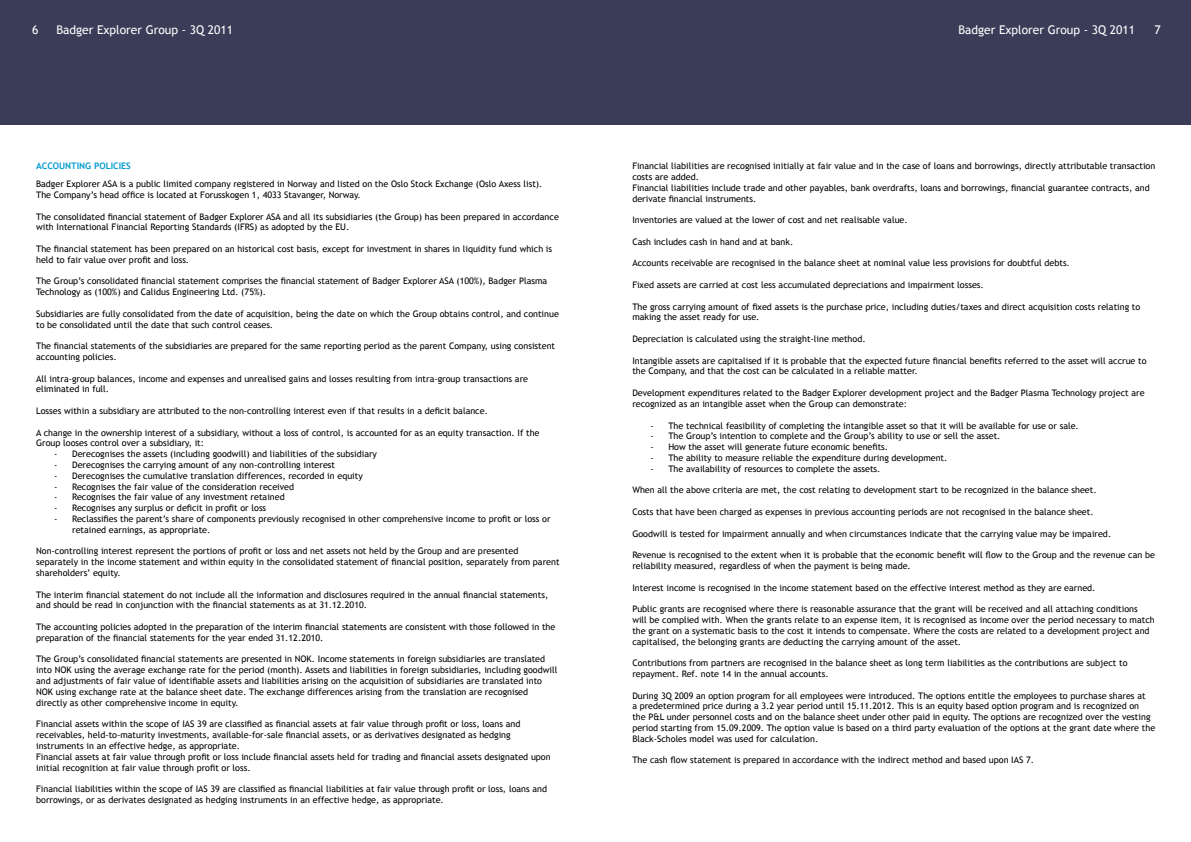
<style>
.page{position:relative;width:1191px;height:842px;background:#fff}
.page>*{position:absolute;margin:0;border:0;box-sizing:border-box;transform-origin:0 0}
.t1{font:12px "Trebuchet MS";color:#fff}
.t2{font:9px/10.8px "Trebuchet MS";color:#000}
.t3{font:700 9px "Trebuchet MS";color:#009ace}
</style>
<div class="page">
<div style="left:0;top:0;width:1191px;height:125px;background:#3b3c57"></div>
<h1 class="t1" style="left:32px;top:23px;width:8px">6</h1>
<h1 class="t1" style="left:56px;top:23px;width:178px">Badger Explorer Group - 3Q 2011</h1>
<h1 class="t1" style="left:958px;top:23px;width:178px">Badger Explorer Group - 3Q 2011</h1>
<h1 class="t1" style="left:1154px;top:23px;width:8px">7</h1>
<p class="t3" style="left:36px;top:160px;width:13px">ACCOUNTING</p>
<p class="t3" style="left:94px;top:160px;width:6px">POLICIES</p>
<p class="t2" style="left:36px;top:179px;width:508px">Badger Explorer ASA is a public limited company registered in Norway and listed on the Oslo Stock Exchange (Oslo Axess list).<br>The Company’s head office is located at Forusskogen 1, 4033 Stavanger, Norway.</p>
<p class="t2" style="left:36px;top:211px;width:524px">The consolidated financial statement of Badger Explorer ASA and all its subsidiaries (the Group) has been prepared in accordance with International Financial Reporting Standards (IFRS) as adopted by the EU.</p>
<p class="t2" style="left:36px;top:244px;width:517px">The financial statement has been prepared on an historical cost basis, except for investment in shares in liquidity fund which is held to fair value over profit and loss.</p>
<p class="t2" style="left:36px;top:276px;width:512px">The Group’s consolidated financial statement comprises the financial statement of Badger Explorer ASA (100%), Badger Plasma<br>Technology as (100%) and Calidus Engineering Ltd. (75%).</p>
<p class="t2" style="left:36px;top:308px;width:524px">Subsidiaries are fully consolidated from the date of acquisition, being the date on which the Group obtains control, and continue to be consolidated until the date that such control ceases.</p>
<p class="t2" style="left:36px;top:341px;width:520px">The financial statements of the subsidiaries are prepared for the same reporting period as the parent Company, using consistent accounting policies.</p>
<p class="t2" style="left:36px;top:373px;width:493px">All intra-group balances, income and expenses and unrealised gains and losses resulting from intra-group transactions are eliminated in full.</p>
<p class="t2" style="left:36px;top:406px;width:453px">Losses within a subsidiary are attributed to the non-controlling interest even if that results in a deficit balance.</p>
<p class="t2" style="left:36px;top:427px;width:505px">A change in the ownership interest of a subsidiary, without a loss of control, is accounted for as an equity transaction. If the<br>Group looses control over a subsidiary, it:</p>
<p class="t2" style="left:54px;top:449px;width:324px">- Derecognises the assets (including goodwill) and liabilities of the subsidiary</p>
<p class="t2" style="left:54px;top:460px;width:282px">- Derecognises the carrying amount of any non-controlling interest</p>
<p class="t2" style="left:54px;top:470px;width:310px">- Derecognises the cumulative translation differences, recorded in equity</p>
<p class="t2" style="left:54px;top:481px;width:241px">- Recognises the fair value of the consideration received</p>
<p class="t2" style="left:54px;top:492px;width:232px">- Recognises the fair value of any investment retained</p>
<p class="t2" style="left:54px;top:503px;width:214px">- Recognises any surplus or deficit in profit or loss</p>
<p class="t2" style="left:72px;top:514px;width:480px;text-indent:-18px">- Reclassifies the parent’s share of components previously recognised in other comprehensive income to profit or loss or retained earnings, as appropriate.</p>
<p class="t2" style="left:36px;top:546px;width:525px">Non-controlling interest represent the portions of profit or loss and net assets not held by the Group and are presented separately in the income statement and within equity in the consolidated statement of financial position, separately from parent shareholders’ equity.</p>
<p class="t2" style="left:36px;top:589px;width:514px">The interim financial statement do not include all the information and disclosures required in the annual financial statements, and should be read in conjunction with the financial statements as at 31.12.2010.</p>
<p class="t2" style="left:36px;top:622px;width:521px">The accounting policies adopted in the preparation of the interim financial statements are consistent with those followed in the preparation of the financial statements for the year ended 31.12.2010.</p>
<p class="t2" style="left:36px;top:654px;width:523px">The Group’s consolidated financial statements are presented in NOK. Income statements in foreign subsidiaries are translated into NOK using the average exchange rate for the period (month). Assets and liabilities in foreign subsidiaries, including goodwill and adjustments of fair value of identifiable assets and liabilities arising on the acquisition of subsidiaries are translated into NOK using exchange rate at the balance sheet date. The exchange differences arising from the translation are recognised directly as other comprehensive income in equity.</p>
<p class="t2" style="left:36px;top:719px;width:516px">Financial assets within the scope of IAS 39 are classified as financial assets at fair value through profit or loss, loans and receivables, held-to-maturity investments, available-for-sale financial assets, or as derivatives designated as hedging instruments in an effective hedge, as appropriate.<br>Financial assets at fair value through profit or loss include financial assets held for trading and financial assets designated upon initial recognition at fair value through profit or loss.</p>
<p class="t2" style="left:36px;top:784px;width:512px">Financial liabilities within the scope of IAS 39 are classified as financial liabilities at fair value through profit or loss, loans and borrowings, or as derivates designated as hedging instruments in an effective hedge, as appropriate.</p>
<p class="t2" style="left:632px;top:161px;width:524px">Financial liabilities are recognised initially at fair value and in the case of loans and borrowings, directly attributable transaction costs are added.<br>Financial liabilities include trade and other payables, bank overdrafts, loans and borrowings, financial guarantee contracts, and derivate financial instruments.</p>
<p class="t2" style="left:632px;top:215px;width:277px">Inventories are valued at the lower of cost and net realisable value.</p>
<p class="t2" style="left:632px;top:236px;width:162px">Cash includes cash in hand and at bank.</p>
<p class="t2" style="left:632px;top:258px;width:439px">Accounts receivable are recognised in the balance sheet at nominal value less provisions for doubtful debts.</p>
<p class="t2" style="left:632px;top:280px;width:353px">Fixed assets are carried at cost less accumulated depreciations and impairment losses.</p>
<p class="t2" style="left:632px;top:301px;width:509px">The gross carrying amount of fixed assets is the purchase price, including duties/taxes and direct acquisition costs relating to making the asset ready for use.</p>
<p class="t2" style="left:632px;top:334px;width:235px">Depreciation is calculated using the straight-line method.</p>
<p class="t2" style="left:632px;top:355px;width:516px">Intangible assets are capitalised if it is probable that the expected future financial benefits referred to the asset will accrue to the Company, and that the cost can be calculated in a reliable matter.</p>
<p class="t2" style="left:632px;top:388px;width:514px">Development expenditures related to the Badger Explorer development project and the Badger Plasma Technology project are recognized as an intangible asset when the Group can demonstrate:</p>
<p class="t2" style="left:650px;top:420px;width:430px">- The technical feasibility of completing the intangible asset so that it will be available for use or sale.</p>
<p class="t2" style="left:650px;top:431px;width:352px">- The Group’s intention to complete and the Group’s ability to use or sell the asset.</p>
<p class="t2" style="left:650px;top:442px;width:239px">- How the asset will generate future economic benefits.</p>
<p class="t2" style="left:650px;top:452px;width:299px">- The ability to measure reliable the expenditure during development.</p>
<p class="t2" style="left:650px;top:463px;width:232px">- The availability of resources to complete the assets.</p>
<p class="t2" style="left:632px;top:485px;width:466px">When all the above criteria are met, the cost relating to development start to be recognized in the balance sheet.</p>
<p class="t2" style="left:632px;top:506px;width:463px">Costs that have been charged as expenses in previous accounting periods are not recognised in the balance sheet.</p>
<p class="t2" style="left:632px;top:528px;width:480px">Goodwill is tested for impairment annually and when circumstances indicate that the carrying value may be impaired.</p>
<p class="t2" style="left:632px;top:550px;width:524px">Revenue is recognised to the extent when it is probable that the economic benefit will flow to the Group and the revenue can be reliability measured, regardless of when the payment is being made.</p>
<p class="t2" style="left:632px;top:582px;width:465px">Interest income is recognised in the income statement based on the effective interest method as they are earned.</p>
<p class="t2" style="left:632px;top:604px;width:524px">Public grants are recognised where there is reasonable assurance that the grant will be received and all attaching conditions<br>will be complied with. When the grants relate to an expense item, it is recognised as income over the period necessary to match the grant on a systematic basis to the cost it intends to compensate. Where the costs are related to a development project and capitalised, the belonging grants are deducting the carrying amount of the asset.</p>
<p class="t2" style="left:632px;top:658px;width:496px">Contributions from partners are recognised in the balance sheet as long term liabilities as the contributions are subject to repayment. Ref. note 14 in the annual accounts.</p>
<p class="t2" style="left:632px;top:690px;width:524px">During 3Q 2009 an option program for all employees were introduced. The options entitle the employees to purchase shares at<br>a predetermined price during a 3.2 year period until 15.11.2012. This is an equity based option program and is recognized on<br>the P&amp;L under personnel costs and on the balance sheet under other paid in equity. The options are recognized over the vesting period starting from 15.09.2009. The option value is based on a third party evaluation of the options at the grant date where the Black-Scholes model was used for calculation.</p>
<p class="t2" style="left:632px;top:755px;width:403px">The cash flow statement is prepared in accordance with the indirect method and based upon IAS 7.</p>
</div>
